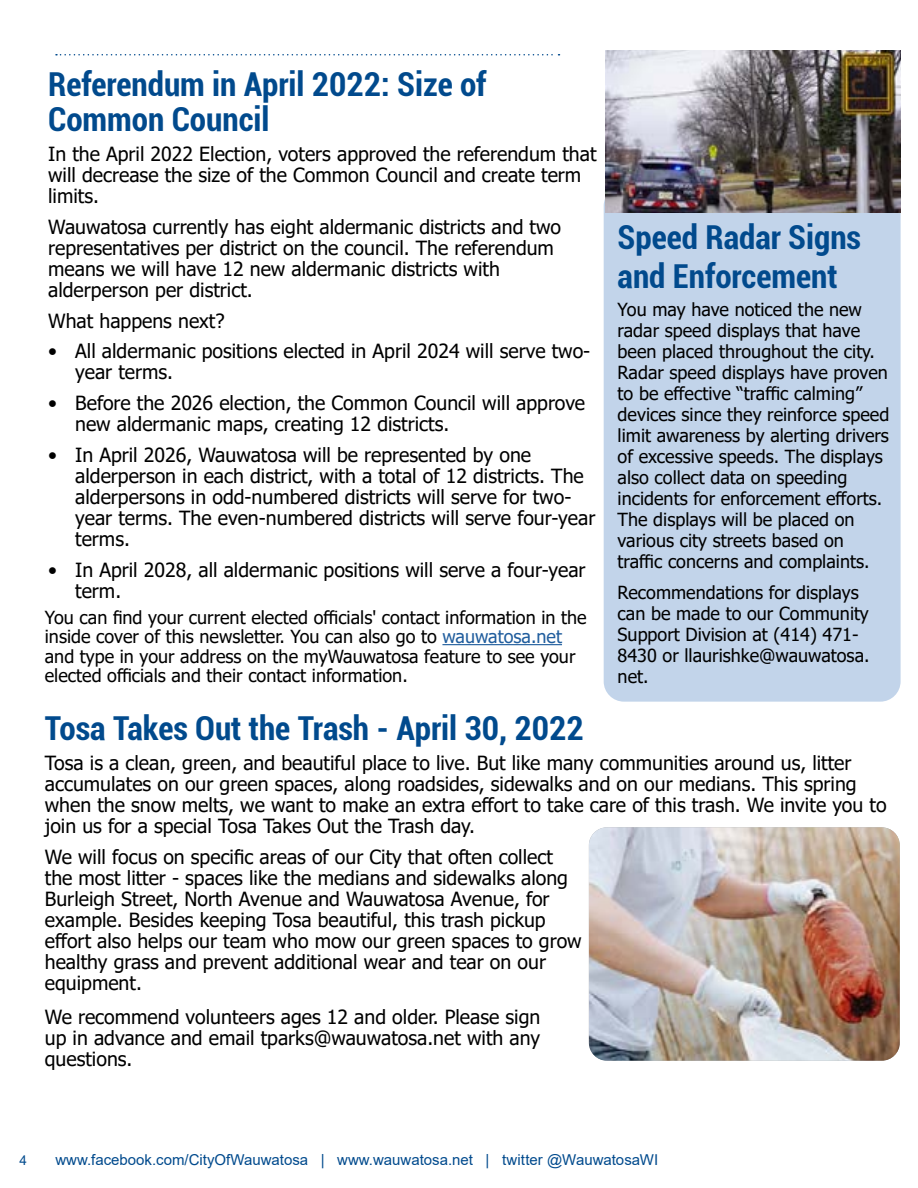
<style>
.page{position:relative;width:918px;height:1188px;background:#fff}
.page>*{position:absolute;margin:0;border:0;box-sizing:border-box;transform-origin:0 0}
.t1{font:700 condensed 33px/34.5px "Roboto";color:#014a8d}
.t2{font:19.5px/21px "Tahoma";color:#000}
.t3{font:18px/21px "Tahoma";color:#000}
.t4{font:15px "Arial";color:#014a8d}
.t5{font:13.5px "Arial";color:#014a8d}
.s1{color:#215e9e}
</style>
<div class="page">
<div style="left:604px;top:186px;width:297px;height:516px;background:#c2d4ea;border-radius:20px"></div>
<svg style="left:56px;top:54px;width:504px;height:2px"></svg>
<img style="left:605px;top:51px;width:296px;height:162px">
<hr style="left:442px;top:644px;width:120px;height:1px;background:#215e9e">
<img style="left:589px;top:827px;width:311px;height:234px">
<h1 class="t1" style="left:48px;top:66px;width:440px">Referendum in April 2022: Size of<br>Common Council</h1>
<p class="t2" style="left:48px;top:145px;width:550px">In the April 2022 Election, voters approved the referendum that will decrease the size of the Common Council and create term limits.</p>
<p class="t2" style="left:48px;top:217px;width:514px">Wauwatosa currently has eight aldermanic districts and two representatives per district on the council. The referendum means we will have 12 new aldermanic districts with alderperson per district.</p>
<p class="t2" style="left:48px;top:311px;width:178px">What happens next?</p>
<p class="t2" style="left:75px;top:342px;width:517px;text-indent:-27px">• All aldermanic positions elected in April 2024 will serve two&shy;year terms.</p>
<p class="t2" style="left:75px;top:394px;width:512px;text-indent:-27px">• Before the 2026 election, the Common Council will approve new aldermanic maps, creating 12 districts.</p>
<p class="t2" style="left:75px;top:445px;width:522px;text-indent:-27px">• In April 2026, Wauwatosa will be represented by one alderperson in each district, with a total of 12 districts. The alderpersons in odd-numbered districts will serve for two&shy;year terms. The even-numbered districts will serve four-year terms.</p>
<p class="t2" style="left:75px;top:560px;width:512px;text-indent:-27px">• In April 2028, all aldermanic positions will serve a four-year term.</p>
<p class="t3" style="left:45px;top:608px;width:543px;line-height:19.5px">You can find your current elected officials' contact information in the inside cover of this newsletter. You can also go to <span class="s1">wauwatosa.net </span>and type in your address on the myWauwatosa feature to see your elected officials and their contact information.</p>
<h1 class="t1" style="left:618px;top:216px;width:245px;line-height:39.6px">Speed Radar Signs and Enforcement</h1>
<p class="t3" style="left:618px;top:300px;width:273px">You may have noticed the new radar speed displays that have been placed throughout the city.<br>Radar speed displays have proven to be effective “traffic calming” devices since they reinforce speed limit awareness by alerting drivers of excessive speeds. The displays also collect data on speeding incidents for enforcement efforts.<br>The displays will be placed on various city streets based on traffic concerns and complaints.</p>
<p class="t3" style="left:618px;top:583px;width:253px">Recommendations for displays can be made to our Community<br>Support Division at (414) 471-<br>8430 or llaurishke@wauwatosa. net.</p>
<h1 class="t1" style="left:45px;top:709px;width:540px">Tosa Takes Out the Trash - April 30, 2022</h1>
<p class="t2" style="left:45px;top:754px;width:843px">Tosa is a clean, green, and beautiful place to live. But like many communities around us, litter accumulates on our green spaces, along roadsides, sidewalks and on our medians. This spring when the snow melts, we want to make an extra effort to take care of this trash. We invite you to join us for a special Tosa Takes Out the Trash day.</p>
<p class="t2" style="left:45px;top:848px;width:538px">We will focus on specific areas of our City that often collect the most litter - spaces like the medians and sidewalks along Burleigh Street, North Avenue and Wauwatosa Avenue, for example. Besides keeping Tosa beautiful, this trash pickup effort also helps our team who mow our green spaces to grow healthy grass and prevent additional wear and tear on our equipment.</p>
<p class="t2" style="left:45px;top:1007px;width:497px;text-align:justify">We recommend volunteers ages 12 and older. Please sign up in advance and email tparks@wauwatosa.net with any questions.</p>
<p class="t5" style="left:19px;top:1151px;width:9px">4</p>
<p class="t4" style="left:55px;top:1150px;width:604px">www.facebook.com/CityOfWauwatosa | www.wauwatosa.net | twitter @WauwatosaWI</p>
</div>
